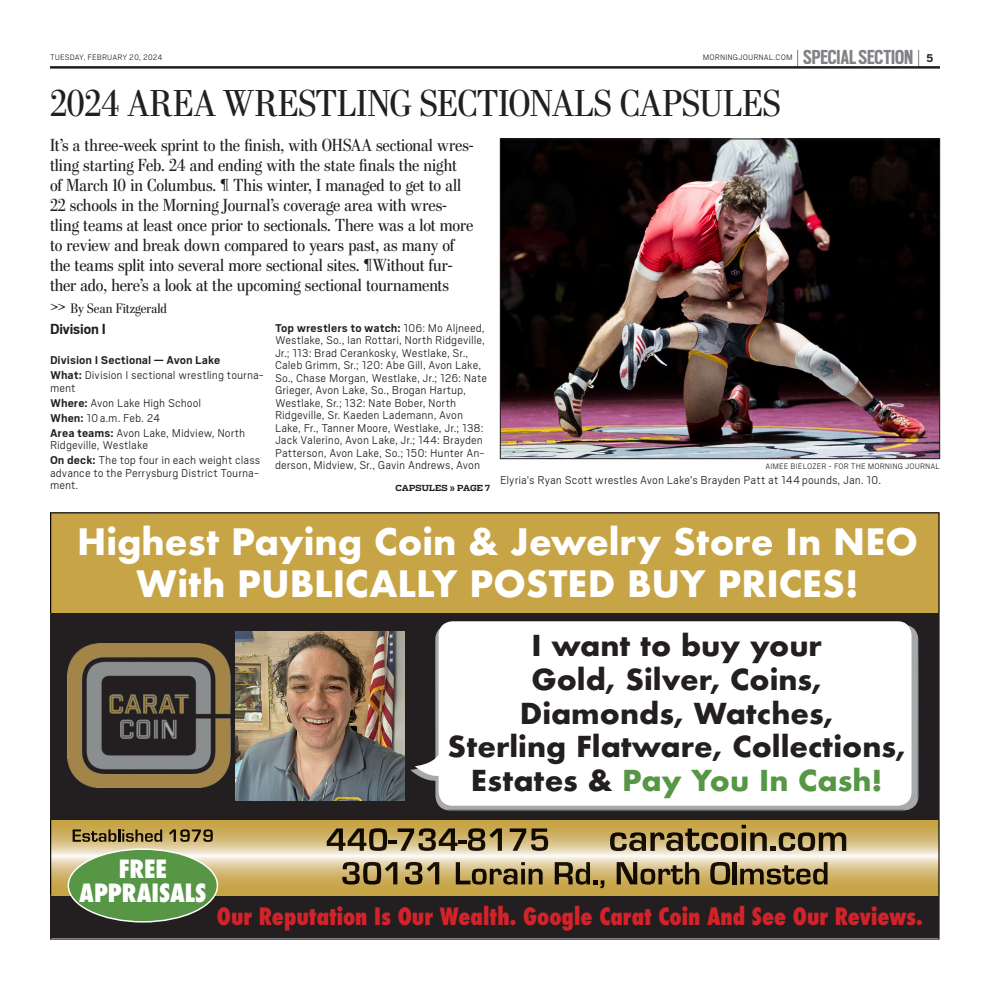
<style>
.page{position:relative;width:990px;height:990px;background:#fff}
.page>*{position:absolute;margin:0;border:0;box-sizing:border-box;transform-origin:0 0}
.t1{font:37.5px "Stilson";letter-spacing:.005em;color:#231f20}
.t2{font:700 35.38px/42.5px "Futura";color:#fff;text-align:center}
.t3{font:700 28.12px/33.8px "Futura";color:#231f20;text-align:center}
.t4{font:800 condensed 24.5px/24.5px "Futura";color:#fff;text-align:center}
.t5{font:800 condensed 23.25px "Futura";color:#d2232a;scale:.95 1}
.t6{font:700 22.5px "Scout Cond";color:#808285}
.t7{font:17.5px/20px "Stilson";color:#231f20}
.t8{font:700 16.25px "Scout";letter-spacing:-.005em;color:#231f20}
.t9{font:13.75px "Stilson";letter-spacing:.005em;color:#231f20}
.t10{font:12.5px/12.5px "Cub Scout Light OV AJLAPU";color:#231f20}
.t11{font:12.5px "Cub Scout Bold OV AJLAPT";color:#231f20}
.t12{font:8.75px "Cub Scout Light OV AJLAPU";letter-spacing:.01em;color:#231f20}
.t13{font:8.25px "Receiver Bold OV AJLAPV";letter-spacing:.005em;color:#231f20}
.s1{font-family:"Cub Scout Light OV AJLAPU";font-weight:400;font-size:21.5px;color:#231f20}
.s2{font-family:"Cub Scout Bold OV AJLAPT";font-weight:400;font-size:12.5px;color:#231f20}
.s3{font-size:17.5px}
.s4{font-family:"Cub Scout Bold OV AJLAPT"}
.s5{font-family:"Cub Scout Light OV AJLAPU"}
.s6{color:#569644}
</style>
<div class="page">
<img style="left:502px;top:141px;width:436px;height:316px">
<div style="left:500px;top:139px;width:440px;height:320px;border:1px solid #231f20"></div>
<svg style="left:50px;top:613px;width:890px;height:327px"></svg>
<div style="left:50px;top:512px;width:890px;height:101px;background:#c7a546"></div>
<img style="left:50px;top:820px;width:890px;height:76px">
<hr style="left:50px;top:66px;width:890px;height:3px;background:#231f20">
<p class="t12" style="left:50px;top:55px;width:114px">TUESDAY, FEBRUARY 20, 2024</p>
<p class="t12" style="left:703px;top:55px;width:91px">MORNINGJOURNAL.COM</p>
<h3 class="t6" style="left:796px;top:50px;width:139px"><span class="s1">|</span> SPECIAL SECTION <span class="s1">|</span> <span class="s2">5</span></h3>
<h1 class="t1" style="left:50px;top:90px;width:732px">2024 AREA WRESTLING SECTIONALS CAPSULES</h1>
<p class="t7" style="left:50px;top:137px;width:426px">It’s a three-week sprint to the finish, with OHSAA sectional wres&shy;tling starting Feb. 24 and ending with the state finals the night<br>of March 10 in Columbus. ¶ This winter, I managed to get to all 22 schools in the Morning Journal’s coverage area with wres&shy;tling teams at least once prior to sectionals. There was a lot more to review and break down compared to years past, as many of the teams split into several more sectional sites. ¶Without fur&shy;ther ado, here’s a look at the upcoming sectional tournaments</p>
<p class="t9" style="left:50px;top:304px;width:119px"><span class="s3">&gt;&gt;</span> By Sean Fitzgerald</p>
<h3 class="t8" style="left:50px;top:324px;width:57px">Division I</h3>
<p class="t11" style="left:50px;top:357px;width:172px">Division I Sectional — Avon Lake</p>
<p class="t10" style="left:50px;top:370px;width:215px"><span class="s4">What:</span> Division I sectional wrestling tourna&shy;ment</p>
<p class="t10" style="left:50px;top:397px;width:197px;line-height:15px"><span class="s4">Where:</span> Avon Lake High School<br><span class="s4">When:</span> 10a.m. Feb. 24<br><span class="s4">Area teams:</span> Avon Lake, Midview, North</p>
<p class="t10" style="left:50px;top:439px;width:212px;line-height:15px">Ridgeville, Westlake<br><span class="s4">On deck:</span> The top four in each weight class</p>
<p class="t10" style="left:50px;top:468px;width:211px">advance to the Perrysburg District Tourna&shy;ment.</p>
<p class="t11" style="left:275px;top:324px;width:211px">Top wrestlers to watch: <span class="s5">106: Mo Aljneed,</span></p>
<p class="t10" style="left:275px;top:335px;width:214px">Westlake, So., Ian Rottari, North Ridgeville, Jr.; 113: Brad Cerankosky, Westlake, Sr., Caleb Grimm, Sr.; 120: Abe Gill, Avon Lake, So., Chase Morgan, Westlake, Jr.; 126: Nate Grieger, Avon Lake, So., Brogan Hartup, Westlake, Sr.; 132: Nate Bober, North Ridgeville, Sr. Kaeden Lademann, Avon Lake, Fr., Tanner Moore, Westlake, Jr.; 138:<br>Jack Valerino, Avon Lake, Jr.; 144: Brayden Patterson, Avon Lake, So.; 150: Hunter An&shy;derson, Midview, Sr., Gavin Andrews, Avon</p>
<p class="t12" style="left:765px;top:464px;width:176px">AIMEE BIELOZER - FOR THE MORNING JOURNAL</p>
<p class="t10" style="left:500px;top:475px;width:383px">Elyria’s Ryan Scott wrestles Avon Lake’s Brayden Patt at 144pounds, Jan. 10.</p>
<h2 class="t2" style="left:77px;top:525px;width:842px">Highest Paying Coin &amp; Jewelry Store In NEO<br>With PUBLICALLY POSTED BUY PRICES!</h2>
<p class="t13" style="left:395px;top:485px;width:96px">CAPSULES » PAGE 7</p>
<h3 class="t3" style="left:448px;top:632px;width:460px">I want to buy your<br>Gold, Silver, Coins,<br>Diamonds, Watches,<br>Sterling Flatware, Collections,<br>Estates &amp; <span class="s6">Pay You In Cash!</span></h3>
<h3 class="t4" style="left:79px;top:859px;width:129px">FREE<br>APPRAISALS</h3>
<h3 class="t5" style="left:217px;top:908px;width:745px">Our Reputation Is Our Wealth. Google Carat Coin And See Our Reviews.</h3>
</div>
